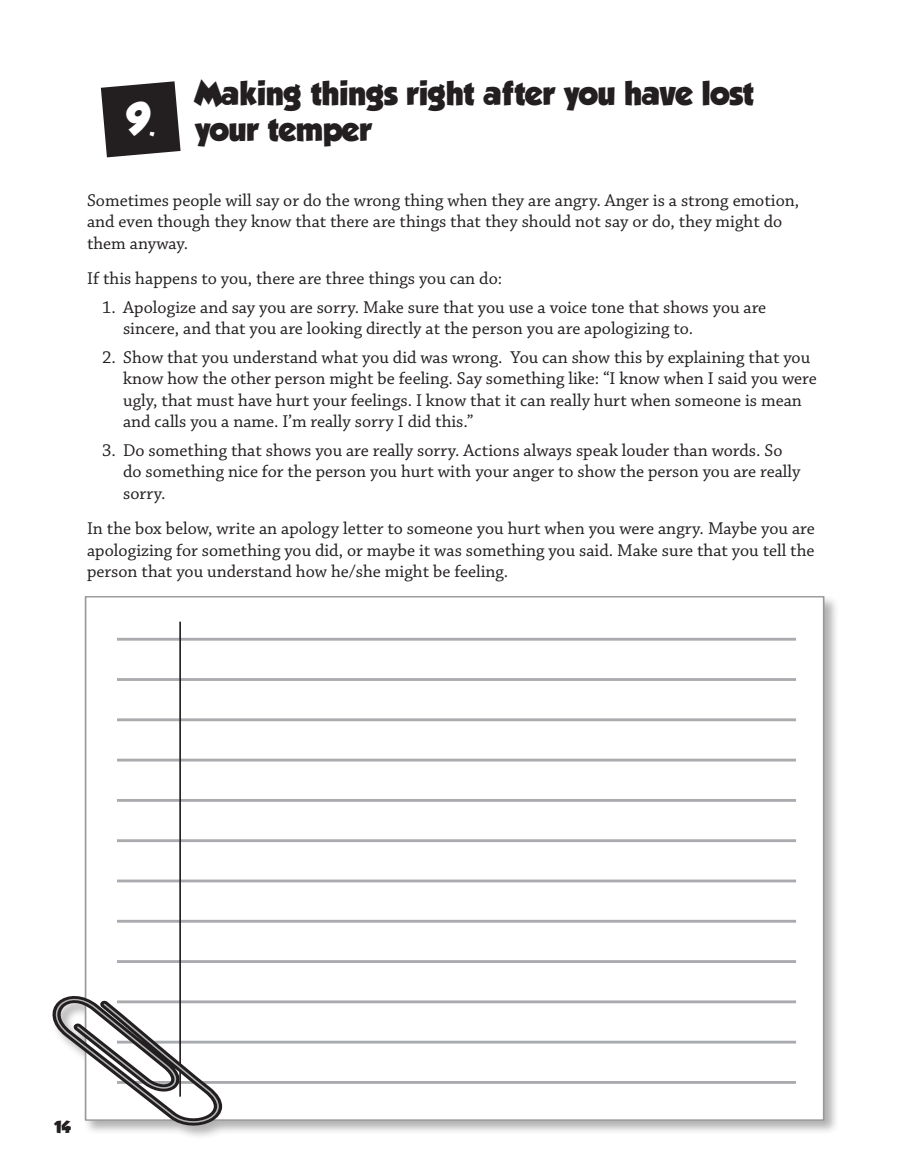
<style>
.page{position:relative;width:905px;height:1175px;background:#fff}
.page>*{position:absolute;margin:0;border:0;box-sizing:border-box;transform-origin:0 0}
.t1{font:30px/36px "GROBOLD";color:#231f20}
.t2{font:18px/21.6px "Chaparral Pro";color:#231f20}
.t3{font:15px "GROBOLD";color:#231f20}
</style>
<div class="page">
<div style="left:51px;top:594px;width:788px;height:545px;background:#231f20;opacity:.35"></div>
<div style="left:86px;top:597px;width:737px;height:523px;background:#fff"></div>
<hr style="left:117px;top:678px;width:679px;height:3px;background:#a9abae">
<hr style="left:117px;top:637px;width:679px;height:3px;background:#a9abae">
<hr style="left:117px;top:758px;width:679px;height:3px;background:#a9abae">
<hr style="left:117px;top:718px;width:679px;height:3px;background:#a9abae">
<hr style="left:117px;top:839px;width:679px;height:3px;background:#a9abae">
<hr style="left:117px;top:799px;width:679px;height:3px;background:#a9abae">
<hr style="left:117px;top:919px;width:679px;height:3px;background:#a9abae">
<hr style="left:117px;top:879px;width:679px;height:3px;background:#a9abae">
<hr style="left:117px;top:1000px;width:679px;height:3px;background:#a9abae">
<hr style="left:117px;top:960px;width:679px;height:3px;background:#a9abae">
<svg style="left:221px;top:1081px;width:575px;height:3px;background:#acaeb1"></svg>
<hr style="left:117px;top:1040px;width:679px;height:3px;background:#a9abae">
<hr style="left:179px;top:621px;width:2px;height:475px;background:#231f20">
<svg style="left:51px;top:990px;width:170px;height:139px"></svg>
<svg style="left:101px;top:81px;width:79px;height:76px;background:#413e3f"></svg>
<p class="t1" style="left:195px;top:75px;width:560px">Making things right after you have lost your temper</p>
<p class="t2" style="left:87px;top:190px;width:713px">Sometimes people will say or do the wrong thing when they are angry. Anger is a strong emotion, and even though they know that there are things that they should not say or do, they might do them anyway.</p>
<p class="t2" style="left:87px;top:268px;width:416px">If this happens to you, there are three things you can do:</p>
<p class="t2" style="left:123px;top:297px;width:644px;text-indent:-21px">1. Apologize and say you are sorry. Make sure that you use a voice tone that shows you are sincere, and that you are looking directly at the person you are apologizing to.</p>
<p class="t2" style="left:123px;top:347px;width:695px;text-indent:-21px">2. Show that you understand what you did was wrong. You can show this by explaining that you know how the other person might be feeling. Say something like: “I know when I said you were ugly, that must have hurt your feelings. I know that it can really hurt when someone is mean and calls you a name. I’m really sorry I did this.”</p>
<p class="t2" style="left:123px;top:440px;width:678px;text-indent:-21px">3. Do something that shows you are really sorry. Actions always speak louder than words. So do something nice for the person you hurt with your anger to show the person you are really sorry.</p>
<p class="t2" style="left:87px;top:518px;width:729px;text-align:justify">In the box below, write an apology letter to someone you hurt when you were angry. Maybe you are apologizing for something you did, or maybe it was something you said. Make sure that you tell the person that you understand how he/she might be feeling.</p>
<p class="t3" style="left:54px;top:1118px;width:18px">14</p>
</div>
